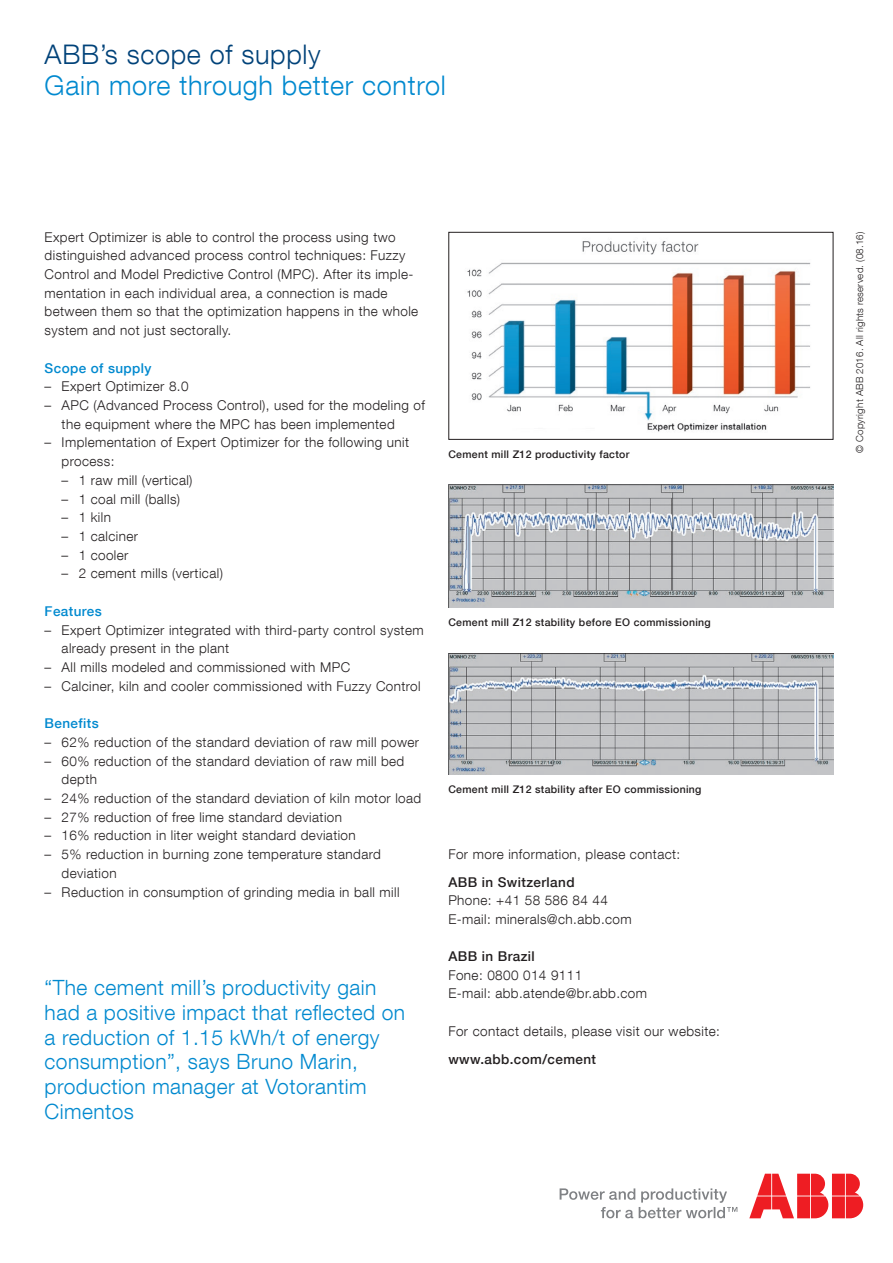
<style>
.page{position:relative;width:893px;height:1263px;background:#fff}
.page>*{position:absolute;margin:0;border:0;box-sizing:border-box;transform-origin:0 0}
.t1{font:300 27px "ABB Neue Helvetica";letter-spacing:.025em;color:#0089cf}
.t2{font:300 27px "ABB Neue Helvetica";letter-spacing:.025em;color:#004279}
.t3{font:300 21px/24.8px "ABB Neue Helvetica";letter-spacing:.02em;color:#0089cf}
.t4{font:300 13.5px/18.8px "ABB Neue Helvetica";letter-spacing:.03em;color:#231f20}
.t5{font:500 13.5px "ABB Neue Helvetica";letter-spacing:.03em;color:#231f20}
.t6{font:500 13.5px "ABB Neue Helvetica";letter-spacing:.03em;color:#0089cf}
.t7{font:500 10.5px "ABB Neue Helvetica";letter-spacing:.03em;color:#231f20}
.t8{font:300 9.75px "ABB Neue Helvetica";letter-spacing:.02em;color:#231f20}
</style>
<div class="page">
<svg style="left:560px;top:1188px;width:177px;height:30px"></svg>
<svg style="left:749px;top:1174px;width:114px;height:44px"></svg>
<img style="left:448px;top:654px;width:385px;height:120px">
<img style="left:448px;top:485px;width:385px;height:122px">
<img style="left:467px;top:241px;width:344px;height:191px">
<div style="left:448px;top:232px;width:385px;height:208px;border:1px solid #231f20"></div>
<h1 class="t2" style="left:45px;top:38px;width:278px">ABB’s scope of supply</h1>
<h1 class="t1" style="left:45px;top:69px;width:403px">Gain more through better control</h1>
<p class="t4" style="left:45px;top:227px;width:375px">Expert Optimizer is able to control the process using two distinguished advanced process control techniques: Fuzzy Control and Model Predictive Control (MPC). After its imple&shy;mentation in each individual area, a connection is made between them so that the optimization happens in the whole system and not just sectorally.</p>
<p class="t6" style="left:45px;top:360px;width:108px">Scope of supply</p>
<p class="t4" style="left:45px;top:377px;width:145px">– Expert Optimizer 8.0</p>
<p class="t4" style="left:62px;top:395px;width:365px;text-indent:-17px">– APC (Advanced Process Control), used for the modeling of the equipment where the MPC has been implemented</p>
<p class="t4" style="left:62px;top:433px;width:349px;text-indent:-17px">– Implementation of Expert Optimizer for the following unit process:</p>
<p class="t4" style="left:62px;top:470px;width:132px">– 1 raw mill (vertical)</p>
<p class="t4" style="left:62px;top:489px;width:120px">– 1 coal mill (balls)</p>
<p class="t4" style="left:62px;top:508px;width:51px">– 1 kiln</p>
<p class="t4" style="left:62px;top:526px;width:78px">– 1 calciner</p>
<p class="t4" style="left:62px;top:545px;width:68px">– 1 cooler</p>
<p class="t4" style="left:62px;top:564px;width:163px">– 2 cement mills (vertical)</p>
<p class="t6" style="left:45px;top:603px;width:59px">Features</p>
<p class="t4" style="left:62px;top:620px;width:364px;text-indent:-17px">– Expert Optimizer integrated with third-party control system already present in the plant</p>
<p class="t4" style="left:45px;top:657px;width:307px">– All mills modeled and commissioned with MPC</p>
<p class="t4" style="left:45px;top:676px;width:378px">– Calciner, kiln and cooler commissioned with Fuzzy Control</p>
<p class="t6" style="left:45px;top:715px;width:56px">Benefits</p>
<p class="t4" style="left:45px;top:732px;width:376px">– 62% reduction of the standard deviation of raw mill power</p>
<p class="t4" style="left:62px;top:751px;width:344px;text-indent:-17px">– 60% reduction of the standard deviation of raw mill bed depth</p>
<p class="t4" style="left:45px;top:788px;width:378px">– 24% reduction of the standard deviation of kiln motor load</p>
<p class="t4" style="left:45px;top:807px;width:299px">– 27% reduction of free lime standard deviation</p>
<p class="t4" style="left:45px;top:826px;width:313px">– 16% reduction in liter weight standard deviation</p>
<p class="t4" style="left:62px;top:845px;width:321px;text-indent:-17px">– 5% reduction in burning zone temperature standard deviation</p>
<p class="t4" style="left:45px;top:882px;width:356px">– Reduction in consumption of grinding media in ball mill</p>
<h2 class="t3" style="left:45px;top:975px;width:362px">“The cement mill’s productivity gain had a positive impact that reflected on a reduction of 1.15 kWh/t of energy consumption”, says Bruno Marin, production manager at Votorantim<br>Cimentos</h2>
<p class="t7" style="left:448px;top:448px;width:183px">Cement mill Z12 productivity factor</p>
<p class="t7" style="left:448px;top:616px;width:264px">Cement mill Z12 stability before EO commissioning</p>
<p class="t7" style="left:448px;top:783px;width:255px">Cement mill Z12 stability after EO commissioning</p>
<p class="t4" style="left:448px;top:844px;width:233px">For more information, please contact:</p>
<p class="t5" style="left:448px;top:874px;width:128px">ABB in Switzerland</p>
<p class="t4" style="left:448px;top:891px;width:185px">Phone: +41 58 586 84 44<br>E-mail: minerals@ch.abb.com</p>
<p class="t5" style="left:448px;top:948px;width:88px">ABB in Brazil</p>
<p class="t4" style="left:448px;top:965px;width:200px">Fone: 0800 014 9111<br>E-mail: abb.atende@br.abb.com</p>
<p class="t4" style="left:448px;top:1021px;width:273px">For contact details, please visit our website:</p>
<p class="t5" style="left:448px;top:1050px;width:149px">www.abb.com/cement</p>
<p class="t8" style="left:854px;top:453px;width:223px;rotate:-90deg">© Copyright ABB 2016. All rights reserved. (08.16)</p>
</div>
